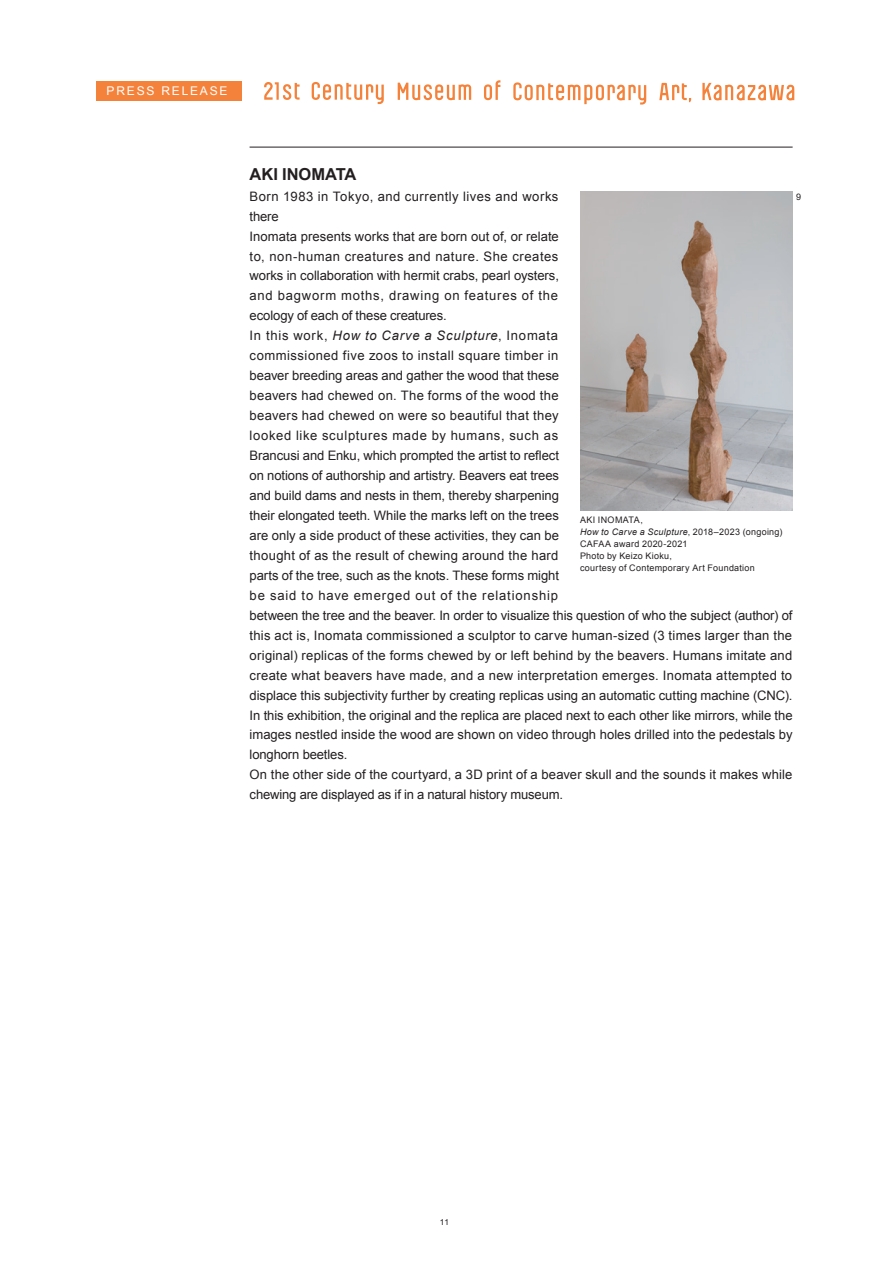
<style>
.page{position:relative;width:893px;height:1263px;background:#fff}
.page>*{position:absolute;margin:0;border:0;box-sizing:border-box;transform-origin:0 0}
.t1{font:700 16.5px "Arial";color:#231f20}
.t2{font:13.05px/20px "Arial";letter-spacing:.005em;color:#231f20}
.t3{font:12px "Arial";letter-spacing:.15em;color:#fff}
.t4{font:9px/12px "Arial";letter-spacing:.03em;color:#231f20}
.t5{font:8.25px "Arial";color:#231f20}
.s1{font-style:italic}
</style>
<div class="page">
<svg style="left:312px;top:82px;width:72px;height:22px"></svg>
<svg style="left:264px;top:82px;width:36px;height:18px"></svg>
<svg style="left:484px;top:80px;width:16px;height:20px"></svg>
<svg style="left:398px;top:83px;width:73px;height:17px"></svg>
<svg style="left:659px;top:83px;width:32px;height:19px"></svg>
<svg style="left:513px;top:82px;width:133px;height:23px"></svg>
<svg style="left:702px;top:83px;width:92px;height:17px"></svg>
<div style="left:96px;top:81px;width:146px;height:19px;background:#f4823b"></div>
<hr style="left:250px;top:147px;width:543px;height:1px;background:#231f20">
<img style="left:580px;top:192px;width:213px;height:319px">
<p class="t3" style="left:107px;top:84px;width:122px">PRESS RELEASE</p>
<p class="t1" style="left:250px;top:165px;width:108px">AKI INOMATA</p>
<p class="t2" style="left:250px;top:186px;width:545px">Born 1983 in Tokyo, and currently lives and works<br>there<br>Inomata presents works that are born out of, or relate<br>to, non-human creatures and nature. She creates<br>works in collaboration with hermit crabs, pearl oysters,<br>and bagworm moths, drawing on features of the<br>ecology of each of these creatures.<br>In this work, <span class="s1">How to Carve a Sculpture</span>, Inomata<br>commissioned five zoos to install square timber in<br>beaver breeding areas and gather the wood that these<br>beavers had chewed on. The forms of the wood the<br>beavers had chewed on were so beautiful that they<br>looked like sculptures made by humans, such as<br>Brancusi and Enku, which prompted the artist to reflect<br>on notions of authorship and artistry. Beavers eat trees<br>and build dams and nests in them, thereby sharpening<br>their elongated teeth. While the marks left on the trees<br>are only a side product of these activities, they can be<br>thought of as the result of chewing around the hard<br>parts of the tree, such as the knots. These forms might<br>be said to have emerged out of the relationship<br>between the tree and the beaver. In order to visualize this question of who the subject (author) of this act is, Inomata commissioned a sculptor to carve human-sized (3 times larger than the original) replicas of the forms chewed by or left behind by the beavers. Humans imitate and create what beavers have made, and a new interpretation emerges. Inomata attempted to displace this subjectivity further by creating replicas using an automatic cutting machine (CNC).<br>In this exhibition, the original and the replica are placed next to each other like mirrors, while the images nestled inside the wood are shown on video through holes drilled into the pedestals by longhorn beetles.<br>On the other side of the courtyard, a 3D print of a beaver skull and the sounds it makes while chewing are displayed as if in a natural history museum.</p>
<p class="t4" style="left:796px;top:191px;width:7px">9</p>
<p class="t4" style="left:580px;top:514px;width:204px">AKI INOMATA,<br><span class="s1">How to Carve a Sculpture</span>, 2018–2023 (ongoing)<br>CAFAA award 2020-2021<br>Photo by Keizo Kioku,<br>courtesy of Contemporary Art Foundation</p>
<p class="t5" style="left:440px;top:1217px;width:11px">11</p>
</div>
